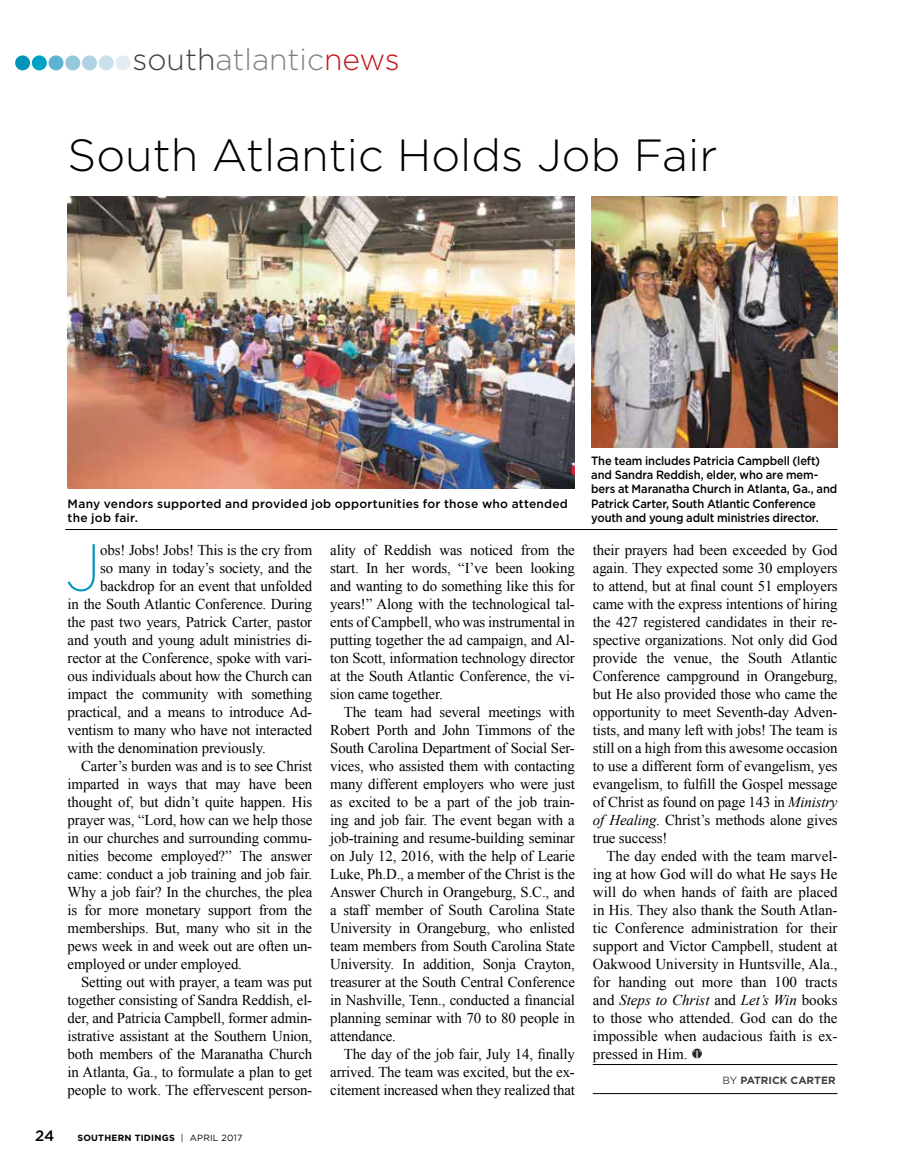
<style>
.page{position:relative;width:905px;height:1175px;background:#fff}
.page>*{position:absolute;margin:0;border:0;box-sizing:border-box;transform-origin:0 0}
.t1{font:200 66.45px "Gotham";color:#0094bb}
.t2{font:300 45px "Gotham";color:#000}
.t3{font:300 30px "Gotham";color:#808285}
.t4{font:15px "Times New Roman";letter-spacing:-.01em;color:#000}
.t5{font:italic 15px "Times New Roman";color:#000}
.t6{font:500 15px "Gotham";color:#000}
.t7{font:500 12px/14.4px "Gotham";letter-spacing:-.01em;color:#000;scale:.93 1}
.t8{font:500 12px/14.4px "Gotham";letter-spacing:.02em;color:#000}
.t9{font:700 10.5px "Gotham";color:#414042}
.t10{font:700 9px "Gotham";letter-spacing:.025em;color:#000}
.s1{color:#414042}
.s2{color:#c2151c}
.s3{font-weight:400}
.s4{font-style:italic}
.s5{font-style:normal}
</style>
<div class="page">
<svg style="left:692px;top:1048px;width:10px;height:10px"></svg>
<svg style="left:693px;top:1050px;width:7px;height:8px"></svg>
<div style="left:15px;top:55px;width:15px;height:15px;background:#0094bb;border-radius:50%"></div>
<div style="left:32px;top:55px;width:15px;height:15px;background:#00a2c5;border-radius:50%"></div>
<div style="left:49px;top:55px;width:15px;height:15px;background:#5eb4d0;border-radius:50%"></div>
<div style="left:65px;top:55px;width:15px;height:15px;background:#95c8dd;border-radius:50%"></div>
<div style="left:82px;top:55px;width:15px;height:15px;background:#afd3e4;border-radius:50%"></div>
<div style="left:99px;top:55px;width:15px;height:15px;background:#c8e0eb;border-radius:50%"></div>
<div style="left:115px;top:55px;width:15px;height:15px;background:#e2edf3;border-radius:50%"></div>
<hr style="left:592px;top:1093px;width:245px;height:1px;background:#000">
<hr style="left:592px;top:1064px;width:245px;height:1px;background:#000">
<img style="left:68px;top:197px;width:506px;height:291px">
<img style="left:591px;top:196px;width:246px;height:251px">
<hr style="left:65px;top:529px;width:772px;height:1px;background:#000">
<p class="t3" style="left:132px;top:41px;width:269px"><span class="s1">south</span>atlantic<span class="s2">news</span></p>
<p class="t2" style="left:68px;top:127px;width:651px">South Atlantic Holds Job Fair</p>
<p class="t8" style="left:68px;top:496px;width:502px">Many vendors supported and provided job opportunities for those who attended the job fair.</p>
<p class="t1" style="left:65px;top:526px;width:37px">J</p>
<p class="t4" style="left:100px;top:539px;width:213px">obs! Jobs! Jobs! This is the cry from</p>
<p class="t4" style="left:100px;top:557px;width:213px">so many in today’s society, and the</p>
<p class="t4" style="left:100px;top:575px;width:213px">backdrop for an event that unfolded</p>
<p class="t4" style="left:68px;top:593px;width:246px">in the South Atlantic Conference. During</p>
<p class="t4" style="left:68px;top:611px;width:246px">the past two years, Patrick Carter, pastor</p>
<p class="t4" style="left:68px;top:629px;width:246px">and youth and young adult ministries di-</p>
<p class="t4" style="left:68px;top:647px;width:246px">rector at the Conference, spoke with vari-</p>
<p class="t4" style="left:68px;top:665px;width:246px">ous individuals about how the Church can</p>
<p class="t4" style="left:68px;top:683px;width:246px">impact the community with something</p>
<p class="t4" style="left:68px;top:701px;width:246px">practical, and a means to introduce Ad-</p>
<p class="t4" style="left:68px;top:719px;width:246px">ventism to many who have not interacted</p>
<p class="t4" style="left:68px;top:737px;width:200px">with the denomination previously.</p>
<p class="t4" style="left:81px;top:755px;width:232px">Carter’s burden was and is to see Christ</p>
<p class="t4" style="left:68px;top:773px;width:246px">imparted in ways that may have been</p>
<p class="t4" style="left:68px;top:791px;width:246px">thought of, but didn’t quite happen. His</p>
<p class="t4" style="left:68px;top:809px;width:246px">prayer was, “Lord, how can we help those</p>
<p class="t4" style="left:68px;top:827px;width:246px">in our churches and surrounding commu-</p>
<p class="t4" style="left:68px;top:845px;width:246px">nities become employed?” The answer</p>
<p class="t4" style="left:68px;top:863px;width:246px">came: conduct a job training and job fair.</p>
<p class="t4" style="left:68px;top:881px;width:246px">Why a job fair? In the churches, the plea</p>
<p class="t4" style="left:68px;top:899px;width:246px">is for more monetary support from the</p>
<p class="t4" style="left:68px;top:917px;width:246px">memberships. But, many who sit in the</p>
<p class="t4" style="left:68px;top:935px;width:246px">pews week in and week out are often un-</p>
<p class="t4" style="left:68px;top:953px;width:176px">employed or under employed.</p>
<p class="t4" style="left:81px;top:971px;width:233px">Setting out with prayer, a team was put</p>
<p class="t4" style="left:68px;top:989px;width:246px">together consisting of Sandra Reddish, el-</p>
<p class="t4" style="left:68px;top:1007px;width:246px">der, and Patricia Campbell, former admin-</p>
<p class="t4" style="left:68px;top:1025px;width:246px">istrative assistant at the Southern Union,</p>
<p class="t4" style="left:68px;top:1043px;width:246px">both members of the Maranatha Church</p>
<p class="t4" style="left:68px;top:1061px;width:246px">in Atlanta, Ga., to formulate a plan to get</p>
<p class="t4" style="left:68px;top:1079px;width:246px">people to work. The effervescent person-</p>
<p class="t6" style="left:35px;top:1126px;width:21px">24</p>
<p class="t10" style="left:77px;top:1131px;width:167px">SOUTHERN TIDINGS <span class="s3">| April 2017</span></p>
<p class="t4" style="left:330px;top:539px;width:246px">ality of Reddish was noticed from the</p>
<p class="t4" style="left:330px;top:557px;width:246px">start. In her words, “I’ve been looking</p>
<p class="t4" style="left:330px;top:575px;width:246px">and wanting to do something like this for</p>
<p class="t4" style="left:330px;top:593px;width:246px">years!” Along with the technological tal-</p>
<p class="t4" style="left:330px;top:611px;width:246px">ents of Campbell, who was instrumental in</p>
<p class="t4" style="left:330px;top:629px;width:246px">putting together the ad campaign, and Al-</p>
<p class="t4" style="left:330px;top:647px;width:246px">ton Scott, information technology director</p>
<p class="t4" style="left:330px;top:665px;width:246px">at the South Atlantic Conference, the vi-</p>
<p class="t4" style="left:330px;top:683px;width:114px">sion came together.</p>
<p class="t4" style="left:344px;top:701px;width:233px">The team had several meetings with</p>
<p class="t4" style="left:330px;top:719px;width:246px">Robert Porth and John Timmons of the</p>
<p class="t4" style="left:330px;top:737px;width:246px">South Carolina Department of Social Ser-</p>
<p class="t4" style="left:330px;top:755px;width:246px">vices, who assisted them with contacting</p>
<p class="t4" style="left:330px;top:773px;width:246px">many different employers who were just</p>
<p class="t4" style="left:330px;top:791px;width:246px">as excited to be a part of the job train-</p>
<p class="t4" style="left:330px;top:809px;width:246px">ing and job fair. The event began with a</p>
<p class="t4" style="left:330px;top:827px;width:246px">job-training and resume-building seminar</p>
<p class="t4" style="left:330px;top:845px;width:246px">on July 12, 2016, with the help of Learie</p>
<p class="t4" style="left:330px;top:863px;width:246px">Luke, Ph.D., a member of the Christ is the</p>
<p class="t4" style="left:330px;top:881px;width:246px">Answer Church in Orangeburg, S.C., and</p>
<p class="t4" style="left:330px;top:899px;width:246px">a staff member of South Carolina State</p>
<p class="t4" style="left:330px;top:917px;width:246px">University in Orangeburg, who enlisted</p>
<p class="t4" style="left:330px;top:935px;width:246px">team members from South Carolina State</p>
<p class="t4" style="left:330px;top:953px;width:246px">University. In addition, Sonja Crayton,</p>
<p class="t4" style="left:330px;top:971px;width:246px">treasurer at the South Central Conference</p>
<p class="t4" style="left:330px;top:989px;width:246px">in Nashville, Tenn., conducted a financial</p>
<p class="t4" style="left:330px;top:1007px;width:246px">planning seminar with 70 to 80 people in</p>
<p class="t4" style="left:330px;top:1025px;width:67px">attendance.</p>
<p class="t4" style="left:344px;top:1043px;width:233px">The day of the job fair, July 14, finally</p>
<p class="t4" style="left:330px;top:1061px;width:246px">arrived. The team was excited, but the ex-</p>
<p class="t4" style="left:330px;top:1079px;width:246px">citement increased when they realized that</p>
<p class="t7" style="left:591px;top:453px;width:266px">The team includes Patricia Campbell (left) and Sandra Reddish, elder, who are mem&shy;bers at Maranatha Church in Atlanta, Ga., and Patrick Carter, South Atlantic Conference youth and young adult ministries director.</p>
<p class="t4" style="left:593px;top:539px;width:246px">their prayers had been exceeded by God</p>
<p class="t4" style="left:593px;top:557px;width:246px">again. They expected some 30 employers</p>
<p class="t4" style="left:593px;top:575px;width:246px">to attend, but at final count 51 employers</p>
<p class="t4" style="left:593px;top:593px;width:246px">came with the express intentions of hiring</p>
<p class="t4" style="left:593px;top:611px;width:246px">the 427 registered candidates in their re-</p>
<p class="t4" style="left:593px;top:629px;width:246px">spective organizations. Not only did God</p>
<p class="t4" style="left:593px;top:647px;width:246px">provide the venue, the South Atlantic</p>
<p class="t4" style="left:593px;top:665px;width:246px">Conference campground in Orangeburg,</p>
<p class="t4" style="left:593px;top:683px;width:246px">but He also provided those who came the</p>
<p class="t4" style="left:593px;top:701px;width:246px">opportunity to meet Seventh-day Adven-</p>
<p class="t4" style="left:593px;top:719px;width:246px">tists, and many left with jobs! The team is</p>
<p class="t4" style="left:593px;top:737px;width:246px">still on a high from this awesome occasion</p>
<p class="t4" style="left:593px;top:755px;width:246px">to use a different form of evangelism, yes</p>
<p class="t4" style="left:593px;top:773px;width:246px">evangelism, to fulfill the Gospel message</p>
<p class="t4" style="left:593px;top:791px;width:246px">of Christ as found on page 143 in <span class="s4">Ministry</span></p>
<p class="t4" style="left:593px;top:809px;width:246px"><span class="s4">of Healing</span>. Christ’s methods alone gives</p>
<p class="t4" style="left:593px;top:827px;width:76px">true success!</p>
<p class="t4" style="left:606px;top:845px;width:233px">The day ended with the team marvel-</p>
<p class="t4" style="left:593px;top:863px;width:246px">ing at how God will do what He says He</p>
<p class="t4" style="left:593px;top:881px;width:246px">will do when hands of faith are placed</p>
<p class="t4" style="left:593px;top:899px;width:246px">in His. They also thank the South Atlan-</p>
<p class="t4" style="left:593px;top:917px;width:246px">tic Conference administration for their</p>
<p class="t4" style="left:593px;top:935px;width:246px">support and Victor Campbell, student at</p>
<p class="t4" style="left:593px;top:953px;width:246px">Oakwood University in Huntsville, Ala.,</p>
<p class="t4" style="left:593px;top:971px;width:246px">for handing out more than 100 tracts</p>
<p class="t5" style="left:593px;top:989px;width:246px"><span class="s5">and</span> Steps to Christ <span class="s5">and</span> Let’s Win <span class="s5">books</span></p>
<p class="t4" style="left:593px;top:1007px;width:246px">to those who attended. God can do the</p>
<p class="t4" style="left:593px;top:1025px;width:246px">impossible when audacious faith is ex-</p>
<p class="t4" style="left:593px;top:1043px;width:96px">pressed in Him.</p>
<p class="t9" style="left:722px;top:1072px;width:93px"><span class="s3">BY</span> PATRI CK CARTER</p>
</div>
